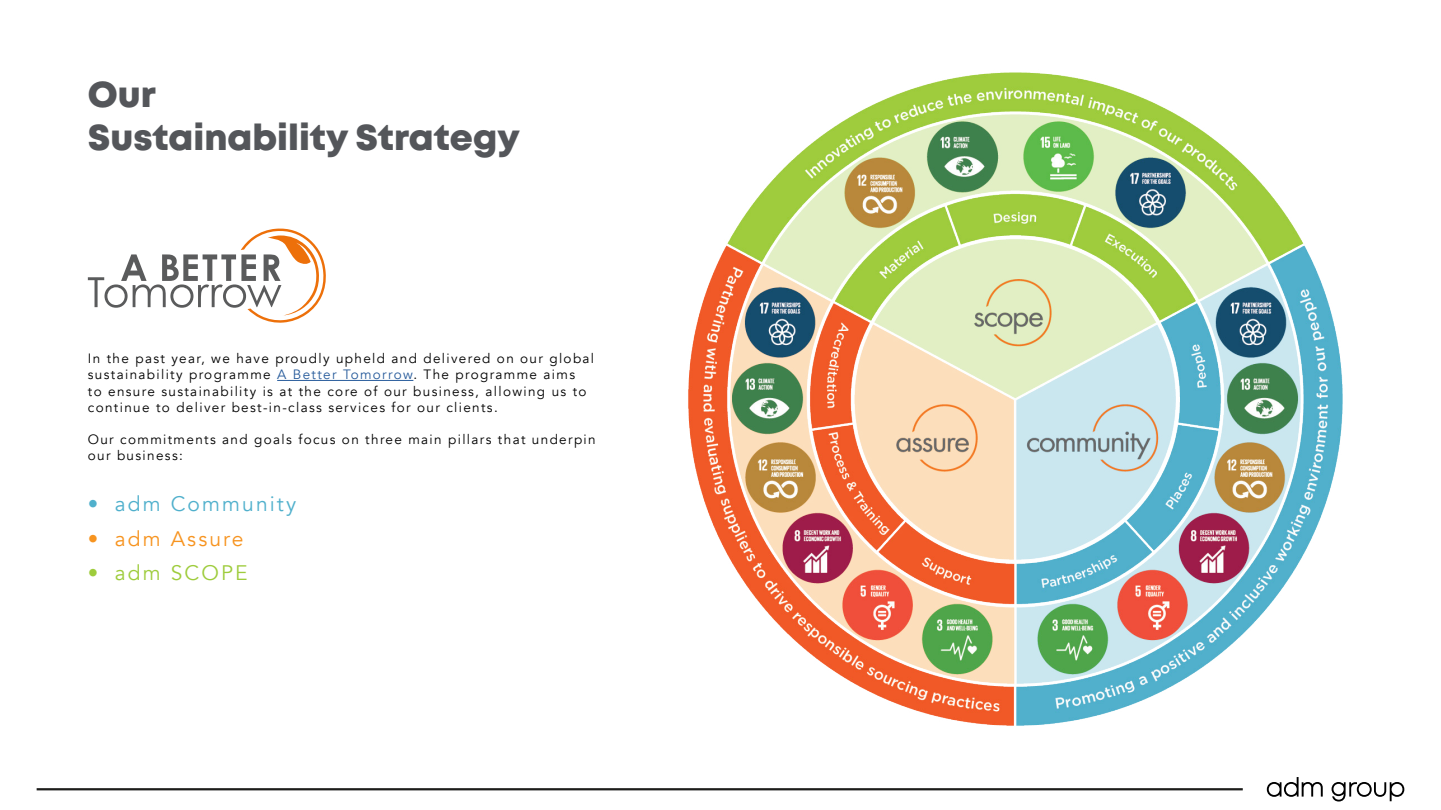
<style>
.page{position:relative;width:1441px;height:810px;background:#fff}
.page>*{position:absolute;margin:0;border:0;box-sizing:border-box;transform-origin:0 0}
.t1{font:36px/43.2px "Mont Heavy DEMO";color:#54565a}
.t2{font:21px "Avenir";letter-spacing:.1em;color:#50b0cc}
.t3{font:21px "Avenir";letter-spacing:.1em;color:#f79420}
.t4{font:21px "Avenir";letter-spacing:.1em;color:#9ecc3c}
.t5{font:13.5px/16.2px "Avenir";letter-spacing:.1em;color:#000}
.s1{color:#275b9b}
</style>
<div class="page">
<img style="left:688px;top:72px;width:655px;height:654px">
<hr style="left:277px;top:380px;width:136px;height:1px;background:#275b9b">
<svg style="left:1266px;top:777px;width:56px;height:20px"></svg>
<svg style="left:1331px;top:782px;width:73px;height:20px"></svg>
<hr style="left:37px;top:788px;width:1205px;height:2px;background:#1d1d1b">
<svg style="left:88px;top:229px;width:238px;height:94px"></svg>
<h1 class="t1" style="left:88px;top:75px;width:433px">Our<br>Sustainability Strategy</h1>
<p class="t5" style="left:88px;top:351px;width:508px">In the past year, we have proudly upheld and delivered on our global sustainability programme <span class="s1">A Better Tomorrow</span>. The programme aims<br>to ensure sustainability is at the core of our business, allowing us to continue to deliver best-in-class services for our clients.</p>
<p class="t5" style="left:88px;top:432px;width:509px">Our commitments and goals focus on three main pillars that underpin our business:</p>
<h2 class="t2" style="left:88px;top:491px;width:210px">• adm Community</h2>
<h2 class="t3" style="left:88px;top:526px;width:157px">• adm Assure</h2>
<h2 class="t4" style="left:88px;top:560px;width:161px">• adm SCOPE</h2>
</div>
